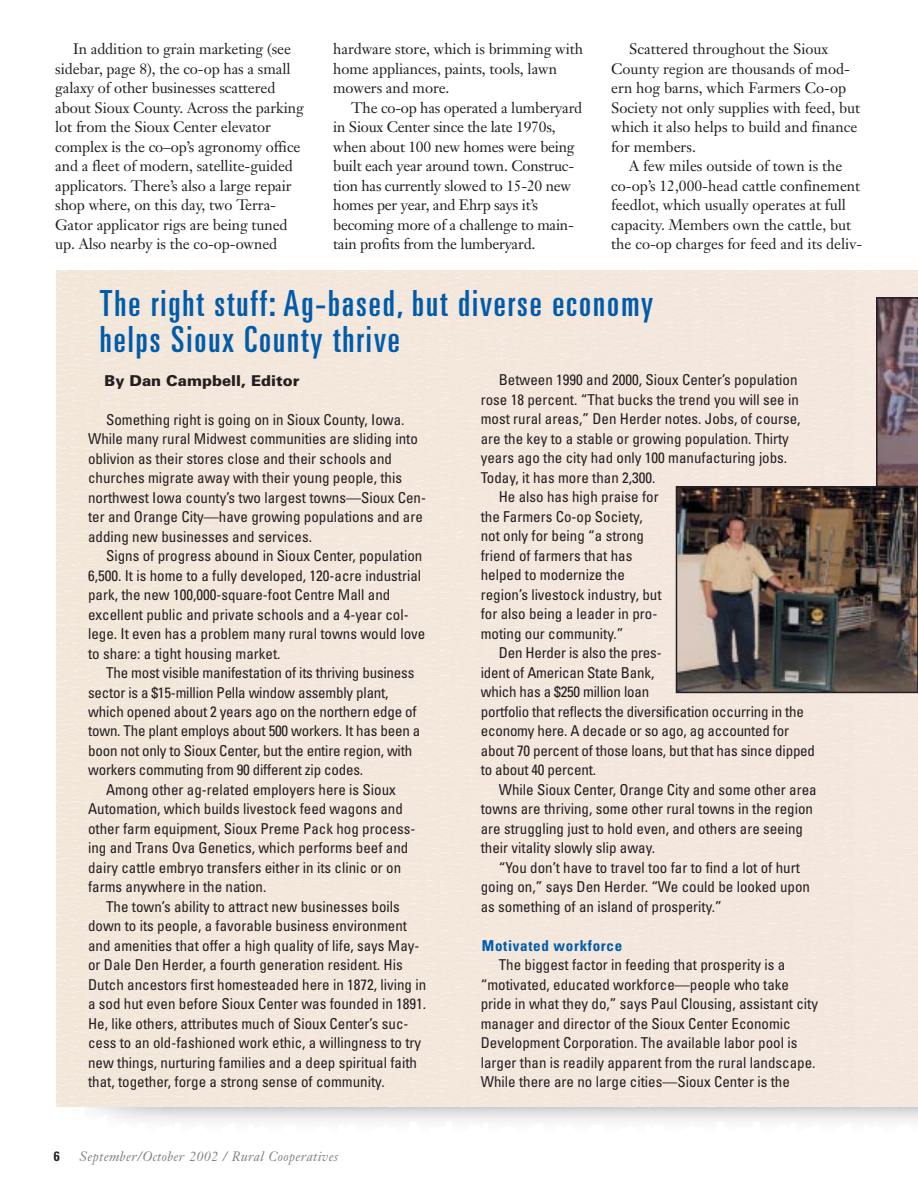
<style>
.page{position:relative;width:918px;height:1188px;background:#fff}
.page>*{position:absolute;margin:0;border:0;box-sizing:border-box;transform-origin:0 0}
.t1{font:ultra-condensed 36px/36px "Univers";letter-spacing:.055em;color:#005baa}
.t2{font:condensed 15px/19.5px "Univers";color:#231f1f}
.t3{font:15px/19.5px "Janson Text";letter-spacing:-.005em;color:#231f1f}
.t4{font:900 15px "Univers";color:#231f1f}
.t5{font:700 condensed 15px "Univers";letter-spacing:.045em;color:#005baa}
.t6{font:italic 13.5px "Janson Text";letter-spacing:.025em;color:#808284}
.t7{font:700 condensed 13.5px "Univers";color:#231f1f}
</style>
<div class="page">
<svg style="left:876px;top:297px;width:42px;height:189px;background:#746068"></svg>
<img style="left:679px;top:489px;width:236px;height:201px">
<div style="left:676px;top:486px;width:242px;height:207px;border:2px solid #231f1f"></div>
<p class="t3" style="left:55px;top:41px;width:250px;text-indent:18px">In addition to grain marketing (see sidebar, page 8), the co-op has a small galaxy of other businesses scattered about Sioux County. Across the parking lot from the Sioux Center elevator complex is the co–op’s agronomy office and a fleet of modern, satellite-guided applicators. There’s also a large repair shop where, on this day, two Terra-Gator applicator rigs are being tuned up. Also nearby is the co-op-owned</p>
<p class="t3" style="left:333px;top:41px;width:251px">hardware store, which is brimming with home appliances, paints, tools, lawn mowers and more.</p>
<p class="t3" style="left:333px;top:99px;width:251px;text-indent:18px">The co-op has operated a lumberyard in Sioux Center since the late 1970s, when about 100 new homes were being built each year around town. Construc&shy;tion has currently slowed to 15-20 new homes per year, and Ehrp says it’s becoming more of a challenge to main&shy;tain profits from the lumberyard.</p>
<p class="t3" style="left:611px;top:41px;width:251px;text-indent:18px">Scattered throughout the Sioux<br>County region are thousands of mod&shy;ern hog barns, which Farmers Co-op<br>Society not only supplies with feed, but which it also helps to build and finance for members.</p>
<p class="t3" style="left:611px;top:158px;width:252px;text-indent:18px">A few miles outside of town is the co-op’s 12,000-head cattle confinement feedlot, which usually operates at full capacity. Members own the cattle, but the co-op charges for feed and its deliv-</p>
<h1 class="t1" style="left:100px;top:288px;width:555px">The right stuff: Ag-based, but diverse economy helps Sioux County thrive</h1>
<p class="t4" style="left:105px;top:375px;width:196px">By Dan Campbell, Editor</p>
<p class="t2" style="left:88px;top:411px;width:339px;text-indent:18px">Something right is going on in Sioux County, Iowa.<br>While many rural Midwest communities are sliding into oblivion as their stores close and their schools and churches migrate away with their young people, this northwest Iowa county’s two largest towns—Sioux Cen&shy;ter and Orange City—have growing populations and are adding new businesses and services.</p>
<p class="t2" style="left:88px;top:547px;width:339px;text-indent:18px">Signs of progress abound in Sioux Center, population 6,500. It is home to a fully developed, 120-acre industrial park, the new 100,000-square-foot Centre Mall and excellent public and private schools and a 4-year col&shy;lege. It even has a problem many rural towns would love to share: a tight housing market.</p>
<p class="t2" style="left:106px;top:664px;width:310px">The most visible manifestation of its thriving business</p>
<p class="t2" style="left:88px;top:684px;width:302px">sector is a $15-million Pella window assembly plant,</p>
<p class="t2" style="left:88px;top:703px;width:330px">which opened about 2 years ago on the northern edge of</p>
<p class="t2" style="left:88px;top:723px;width:334px">town. The plant employs about 500 workers. It has been a</p>
<p class="t2" style="left:88px;top:742px;width:326px">boon not only to Sioux Center, but the entire region, with</p>
<p class="t2" style="left:88px;top:762px;width:277px">workers commuting from 90 different zip codes.</p>
<p class="t2" style="left:106px;top:781px;width:291px">Among other ag-related employers here is Sioux</p>
<p class="t2" style="left:88px;top:801px;width:316px">Automation, which builds livestock feed wagons and</p>
<p class="t2" style="left:88px;top:820px;width:329px">other farm equipment, Sioux Preme Pack hog process-</p>
<p class="t2" style="left:88px;top:840px;width:322px">ing and Trans Ova Genetics, which performs beef and</p>
<p class="t2" style="left:88px;top:859px;width:315px">dairy cattle embryo transfers either in its clinic or on</p>
<p class="t2" style="left:88px;top:879px;width:180px">farms anywhere in the nation.</p>
<p class="t2" style="left:106px;top:898px;width:295px">The town’s ability to attract new businesses boils</p>
<p class="t2" style="left:88px;top:918px;width:321px">down to its people, a favorable business environment</p>
<p class="t2" style="left:88px;top:937px;width:333px">and amenities that offer a high quality of life, says May-</p>
<p class="t2" style="left:88px;top:957px;width:316px">or Dale Den Herder, a fourth generation resident. His</p>
<p class="t2" style="left:88px;top:976px;width:340px">Dutch ancestors first homesteaded here in 1872, living in</p>
<p class="t2" style="left:88px;top:996px;width:340px">a sod hut even before Sioux Center was founded in 1891.</p>
<p class="t2" style="left:88px;top:1015px;width:322px">He, like others, attributes much of Sioux Center’s suc-</p>
<p class="t2" style="left:88px;top:1035px;width:335px">cess to an old-fashioned work ethic, a willingness to try</p>
<p class="t2" style="left:88px;top:1054px;width:331px">new things, nurturing families and a deep spiritual faith</p>
<p class="t2" style="left:88px;top:1074px;width:298px">that, together, forge a strong sense of community.</p>
<p class="t7" style="left:54px;top:1151px;width:7px">6</p>
<p class="t6" style="left:80px;top:1151px;width:260px">September/October 2002 / Rural Cooperatives</p>
<p class="t2" style="left:499px;top:372px;width:300px">Between 1990 and 2000, Sioux Center’s population</p>
<p class="t2" style="left:481px;top:391px;width:320px">rose 18 percent. “That bucks the trend you will see in</p>
<p class="t2" style="left:481px;top:411px;width:321px">most rural areas,” Den Herder notes. Jobs, of course,</p>
<p class="t2" style="left:481px;top:430px;width:310px">are the key to a stable or growing population. Thirty</p>
<p class="t2" style="left:481px;top:450px;width:308px">years ago the city had only 100 manufacturing jobs.</p>
<p class="t2" style="left:481px;top:469px;width:176px">Today, it has more than 2,300.</p>
<p class="t2" style="left:499px;top:489px;width:161px">He also has high praise for</p>
<p class="t2" style="left:481px;top:508px;width:163px">the Farmers Co-op Society,</p>
<p class="t2" style="left:481px;top:528px;width:165px">not only for being “a strong</p>
<p class="t2" style="left:481px;top:547px;width:153px">friend of farmers that has</p>
<p class="t2" style="left:481px;top:567px;width:146px">helped to modernize the</p>
<p class="t2" style="left:481px;top:586px;width:182px">region’s livestock industry, but</p>
<p class="t2" style="left:481px;top:606px;width:178px">for also being a leader in pro-</p>
<p class="t2" style="left:481px;top:625px;width:144px">moting our community.”</p>
<p class="t2" style="left:499px;top:645px;width:164px">Den Herder is also the pres-</p>
<p class="t2" style="left:481px;top:664px;width:175px">ident of American State Bank,</p>
<p class="t2" style="left:481px;top:684px;width:170px">which has a $250 million loan</p>
<p class="t2" style="left:481px;top:703px;width:325px">portfolio that reflects the diversification occurring in the</p>
<p class="t2" style="left:481px;top:723px;width:310px">economy here. A decade or so ago, ag accounted for</p>
<p class="t2" style="left:481px;top:742px;width:336px">about 70 percent of those loans, but that has since dipped</p>
<p class="t2" style="left:481px;top:762px;width:117px">to about 40 percent.</p>
<p class="t2" style="left:499px;top:781px;width:319px">While Sioux Center, Orange City and some other area</p>
<p class="t2" style="left:481px;top:801px;width:334px">towns are thriving, some other rural towns in the region</p>
<p class="t2" style="left:481px;top:820px;width:324px">are struggling just to hold even, and others are seeing</p>
<p class="t2" style="left:481px;top:840px;width:176px">their vitality slowly slip away.</p>
<p class="t2" style="left:499px;top:859px;width:303px">“You don’t have to travel too far to find a lot of hurt</p>
<p class="t2" style="left:481px;top:879px;width:331px">going on,” says Den Herder. “We could be looked upon</p>
<p class="t2" style="left:481px;top:898px;width:242px">as something of an island of prosperity.”</p>
<p class="t5" style="left:482px;top:940px;width:142px">Motivated workforce</p>
<p class="t2" style="left:481px;top:957px;width:339px;text-indent:18px">The biggest factor in feeding that prosperity is a “motivated, educated workforce—people who take pride in what they do,” says Paul Clousing, assistant city manager and director of the Sioux Center Economic Development Corporation. The available labor pool is larger than is readily apparent from the rural landscape.<br>While there are no large cities—Sioux Center is the</p>
</div>
